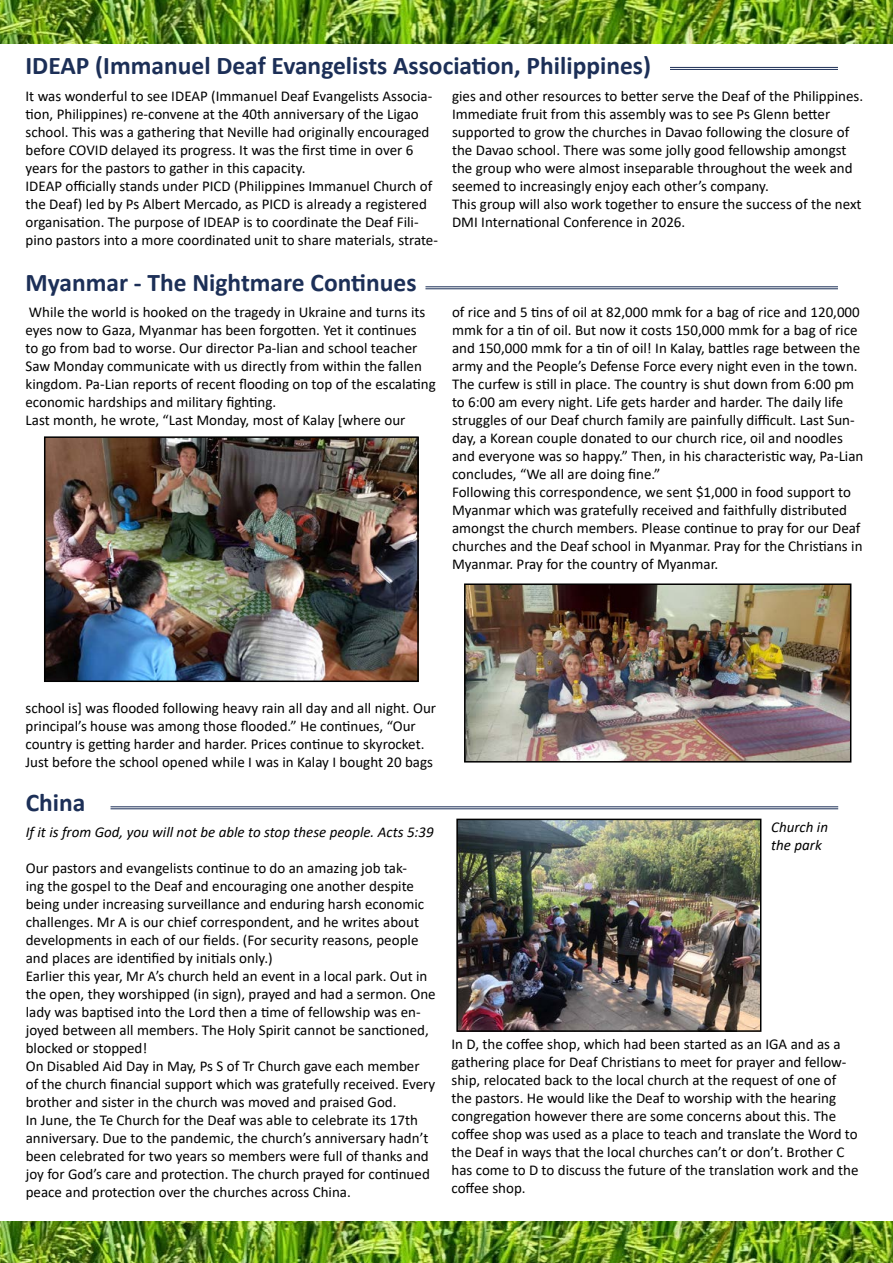
<style>
.page{position:relative;width:893px;height:1263px;background:#fff}
.page>*{position:absolute;margin:0;border:0;box-sizing:border-box;transform-origin:0 0}
.t1{font:700 25.5px "Calibri";color:#1c2f57}
.t2{font:15px/18px "Calibri";color:#000}
.t3{font:italic 15px/18px "Calibri";color:#000}
</style>
<div class="page">
<img style="left:0;top:0;width:893px;height:43px">
<img style="left:0;top:1222px;width:893px;height:41px">
<hr style="left:425px;top:286px;width:413px;height:1px;background:#1c2f57">
<hr style="left:425px;top:288px;width:413px;height:1px;background:#1c2f57">
<hr style="left:670px;top:67px;width:168px;height:1px;background:#1c2f57">
<hr style="left:670px;top:69px;width:168px;height:1px;background:#1c2f57">
<img style="left:47px;top:439px;width:369px;height:240px">
<div style="left:44px;top:436px;width:375px;height:246px;border:2px solid #000"></div>
<img style="left:467px;top:586px;width:381px;height:173px">
<div style="left:464px;top:583px;width:387px;height:179px;border:2px solid #000"></div>
<hr style="left:111px;top:806px;width:727px;height:1px;background:#1c2f57">
<hr style="left:111px;top:808px;width:727px;height:1px;background:#1c2f57">
<img style="left:459px;top:822px;width:299px;height:207px">
<div style="left:456px;top:819px;width:305px;height:213px;border:2px solid #000"></div>
<h1 class="t1" style="left:26px;top:48px;width:627px">IDEAP (Immanuel Deaf Evangelists Association, Philippines)</h1>
<p class="t2" style="left:26px;top:86px;width:414px">It was wonderful to see IDEAP (Immanuel Deaf Evangelists Associa&shy;tion, Philippines) re-convene at the 40th anniversary of the Ligao school. This was a gathering that Neville had originally encouraged before COVID delayed its progress. It was the first time in over 6 years for the pastors to gather in this capacity.<br>IDEAP officially stands under PICD (Philippines Immanuel Church of the Deaf) led by Ps Albert Mercado, as PICD is already a registered organisation. The purpose of IDEAP is to coordinate the Deaf Fili&shy;pino pastors into a more coordinated unit to share materials, strate-</p>
<p class="t2" style="left:452px;top:86px;width:413px">gies and other resources to better serve the Deaf of the Philippines.<br>Immediate fruit from this assembly was to see Ps Glenn better supported to grow the churches in Davao following the closure of the Davao school. There was some jolly good fellowship amongst the group who were almost inseparable throughout the week and seemed to increasingly enjoy each other’s company.<br>This group will also work together to ensure the success of the next DMI International Conference in 2026.</p>
<h1 class="t1" style="left:26px;top:264px;width:393px">Myanmar - The Nightmare Continues</h1>
<p class="t2" style="left:26px;top:303px;width:412px">While the world is hooked on the tragedy in Ukraine and turns its eyes now to Gaza, Myanmar has been forgotten. Yet it continues<br>to go from bad to worse. Our director Pa-lian and school teacher Saw Monday communicate with us directly from within the fallen kingdom. Pa-Lian reports of recent flooding on top of the escalating economic hardships and military fighting.<br>Last month, he wrote, “Last Monday, most of Kalay [where our</p>
<p class="t2" style="left:452px;top:303px;width:413px">of rice and 5 tins of oil at 82,000 mmk for a bag of rice and 120,000 mmk for a tin of oil. But now it costs 150,000 mmk for a bag of rice and 150,000 mmk for a tin of oil! In Kalay, battles rage between the army and the People’s Defense Force every night even in the town.<br>The curfew is still in place. The country is shut down from 6:00 pm to 6:00 am every night. Life gets harder and harder. The daily life struggles of our Deaf church family are painfully difficult. Last Sun&shy;day, a Korean couple donated to our church rice, oil and noodles and everyone was so happy.” Then, in his characteristic way, Pa-Lian concludes, “We all are doing fine.”<br>Following this correspondence, we sent $1,000 in food support to Myanmar which was gratefully received and faithfully distributed amongst the church members. Please continue to pray for our Deaf churches and the Deaf school in Myanmar. Pray for the Christians in Myanmar. Pray for the country of Myanmar.</p>
<p class="t2" style="left:26px;top:699px;width:412px">school is] was flooded following heavy rain all day and all night. Our principal’s house was among those flooded.” He continues, “Our country is getting harder and harder. Prices continue to skyrocket.<br>Just before the school opened while I was in Kalay I bought 20 bags</p>
<h1 class="t1" style="left:26px;top:784px;width:61px">China</h1>
<p class="t3" style="left:26px;top:822px;width:410px">If it is from God, you will not be able to stop these people. Acts 5:39</p>
<p class="t2" style="left:26px;top:859px;width:411px">Our pastors and evangelists continue to do an amazing job tak-<br>ing the gospel to the Deaf and encouraging one another despite being under increasing surveillance and enduring harsh economic challenges. Mr A is our chief correspondent, and he writes about developments in each of our fields. (For security reasons, people and places are identified by initials only.)<br>Earlier this year, Mr A’s church held an event in a local park. Out in the open, they worshipped (in sign), prayed and had a sermon. One lady was baptised into the Lord then a time of fellowship was en&shy;joyed between all members. The Holy Spirit cannot be sanctioned, blocked or stopped!<br>On Disabled Aid Day in May, Ps S of Tr Church gave each member of the church financial support which was gratefully received. Every brother and sister in the church was moved and praised God.<br>In June, the Te Church for the Deaf was able to celebrate its 17th anniversary. Due to the pandemic, the church’s anniversary hadn’t been celebrated for two years so members were full of thanks and joy for God’s care and protection. The church prayed for continued peace and protection over the churches across China.</p>
<p class="t3" style="left:771px;top:817px;width:58px">Church in the park</p>
<p class="t2" style="left:451px;top:1035px;width:408px">In D, the coffee shop, which had been started as an IGA and as a gathering place for Deaf Christians to meet for prayer and fellow&shy;ship, relocated back to the local church at the request of one of the pastors. He would like the Deaf to worship with the hearing congregation however there are some concerns about this. The coffee shop was used as a place to teach and translate the Word to the Deaf in ways that the local churches can’t or don’t. Brother C has come to D to discuss the future of the translation work and the coffee shop.</p>
</div>
